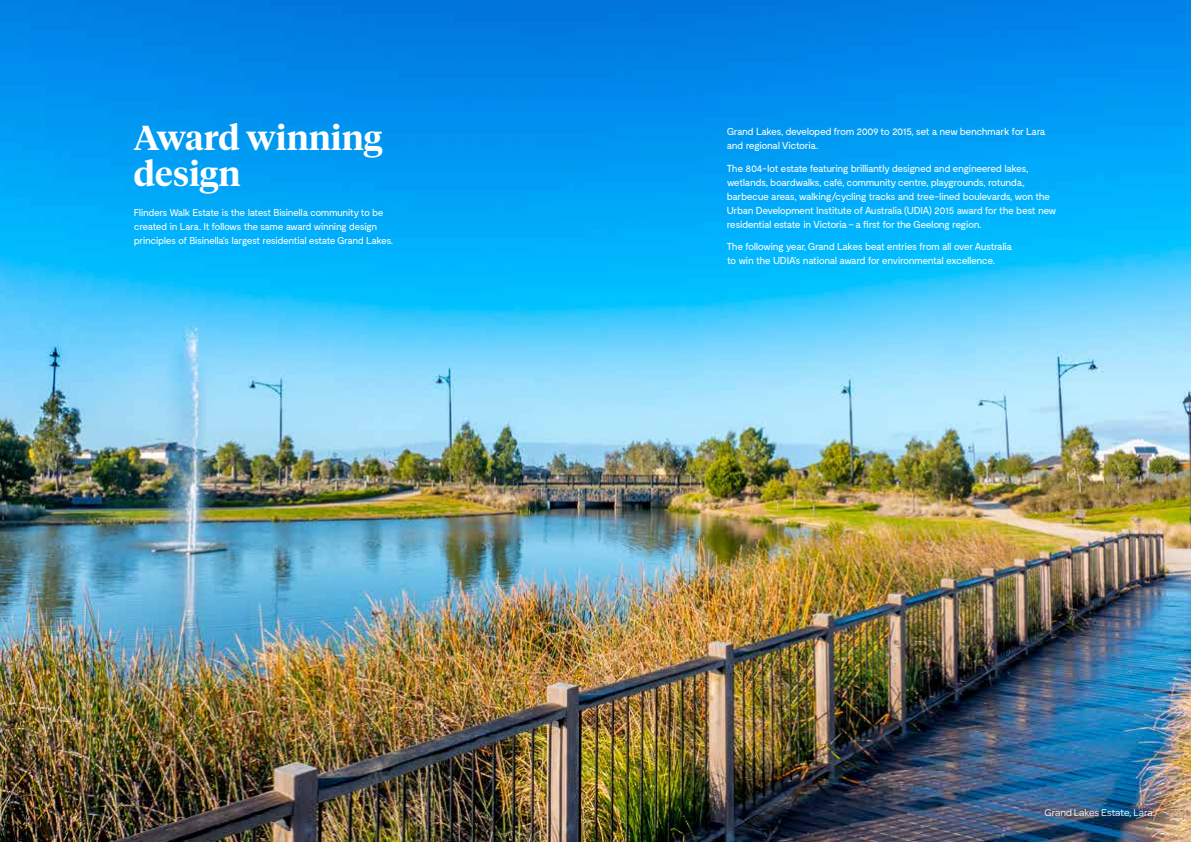
<style>
.page{position:relative;width:1191px;height:842px;background:#fff}
.page>*{position:absolute;margin:0;border:0;box-sizing:border-box;transform-origin:0 0}
.t1{font:600 34.4px/35.7px "Tiempos Headline";color:#fff}
.t2{font:10.5px "Omnes";color:#fff}
.t3{font:10.2px/14px "Moderat";letter-spacing:-.05em;color:#fff}
.t4{font:10px/13.8px "Moderat";letter-spacing:-.05em;color:#fff}
</style>
<div class="page">
<img style="left:0;top:0;width:1191px;height:842px">
<h1 class="t1" style="left:134px;top:119px;width:250px">Award winning design</h1>
<p class="t4" style="left:134px;top:206px;width:261px">Flinders Walk Estate is the latest Bisinella community to be created in Lara. It follows the same award winning design principles of Bisinella’s largest residential estate Grand Lakes.</p>
<p class="t3" style="left:727px;top:125px;width:320px">Grand Lakes, developed from 2009 to 2015, set a new benchmark for Lara and regional Victoria.</p>
<p class="t3" style="left:727px;top:161px;width:331px">The 804-lot estate featuring brilliantly designed and engineered lakes, wetlands, boardwalks, café, community centre, playgrounds, rotunda, barbecue areas, walking/cycling tracks and tree-lined boulevards, won the Urban Development Institute of Australia (UDIA) 2015 award for the best new residential estate in Victoria – a first for the Geelong region.</p>
<p class="t3" style="left:727px;top:240px;width:287px">The following year, Grand Lakes beat entries from all over Australia to win the UDIA’s national award for environmental excellence.</p>
<p class="t2" style="left:1044px;top:805px;width:112px">Grand Lakes Estate, Lara.</p>
</div>
